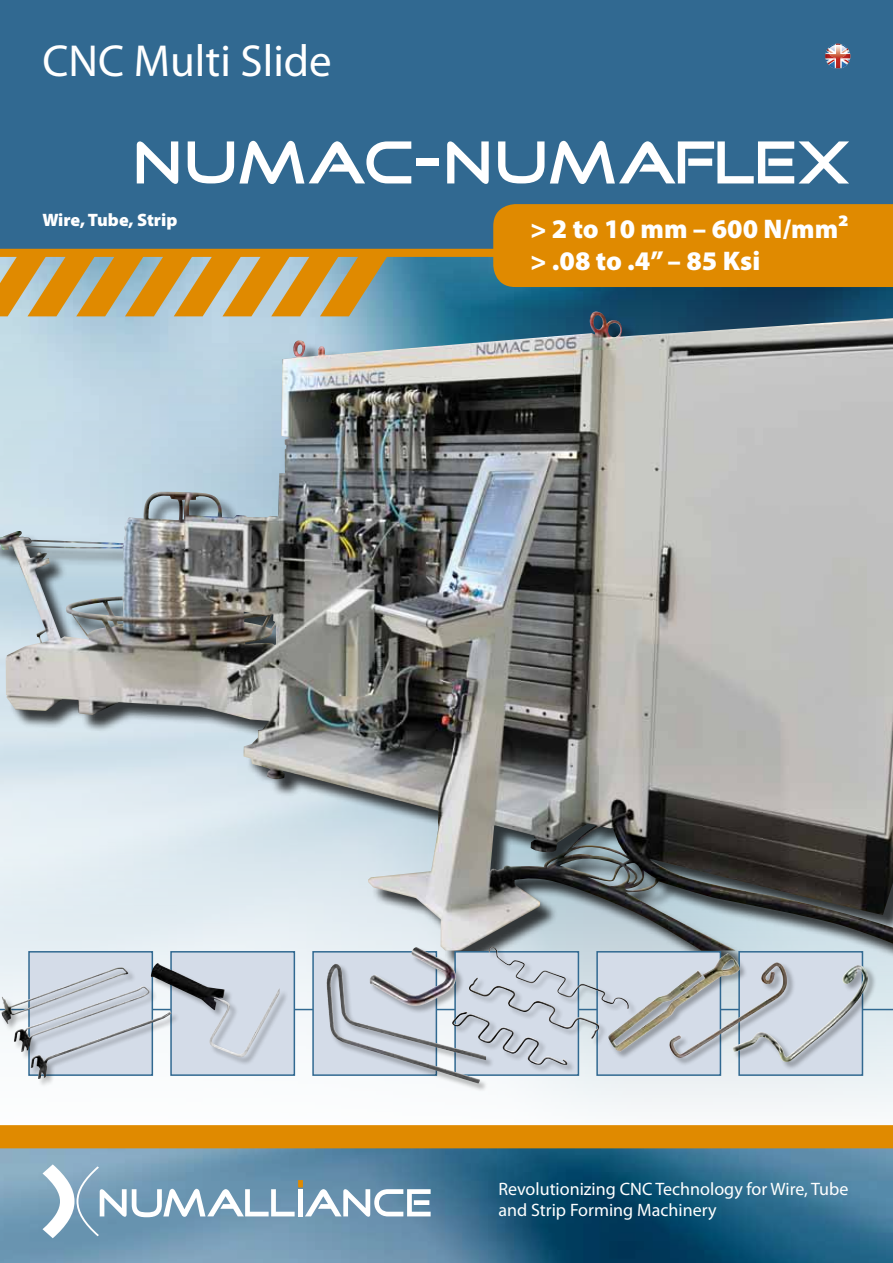
<style>
.page{position:relative;width:893px;height:1263px;background:#fff}
.page>*{position:absolute;margin:0;border:0;box-sizing:border-box;transform-origin:0 0}
.t1{font:61.5px "Good Times";letter-spacing:-.02em;color:#fff}
.t2{font:45px "Myriad Pro";color:#fff}
.t3{font:900 27px/32.4px "Myriad Pro";color:#fff}
.t4{font:18px/21px "Myriad Pro";color:#fff}
.t5{font:900 18px "Myriad Pro";color:#fff}
</style>
<div class="page">
<img style="left:0;top:316px;width:893px;height:634px">
<hr style="left:0;top:1009px;width:893px;height:1px;background:#316991">
<div style="left:0;top:0;width:893px;height:251px;background:#316991"></div>
<svg style="left:0;top:1148px;width:893px;height:115px;background:#3a708f"></svg>
<svg style="left:43px;top:1164px;width:388px;height:74px;background:#83a5bd"></svg>
<div style="left:0;top:1125px;width:893px;height:23px;background:#e08a00"></div>
<svg style="left:0;top:204px;width:893px;height:112px"></svg>
<div style="left:312px;top:951px;width:125px;height:125px;background:#d4dce8;border:2px solid #316991"></div>
<div style="left:170px;top:951px;width:125px;height:125px;background:#d4dce8;border:2px solid #316991"></div>
<div style="left:28px;top:951px;width:125px;height:125px;background:#d4dce8;border:2px solid #316991"></div>
<div style="left:596px;top:951px;width:125px;height:125px;background:#d4dce8;border:2px solid #316991"></div>
<div style="left:738px;top:951px;width:125px;height:125px;background:#d4dce8;border:2px solid #316991"></div>
<img style="left:370px;top:947px;width:82px;height:16px">
<div style="left:150px;top:963px;width:138px;height:103px;background:#000;opacity:.3"></div>
<img style="left:150px;top:963px;width:129px;height:95px">
<div style="left:1px;top:967px;width:179px;height:121px;background:#000;opacity:.3"></div>
<img style="left:1px;top:967px;width:162px;height:111px">
<div style="left:452px;top:946px;width:185px;height:128px;background:#000;opacity:.3"></div>
<img style="left:452px;top:946px;width:179px;height:93px">
<div style="left:326px;top:963px;width:169px;height:129px;background:#000;opacity:.3"></div>
<img style="left:327px;top:964px;width:159px;height:119px">
<div style="left:608px;top:953px;width:269px;height:117px;background:#000;opacity:.3"></div>
<img style="left:608px;top:953px;width:264px;height:110px">
<svg style="left:825px;top:44px;width:25px;height:24px"></svg>
<h2 class="t2" style="left:43px;top:33px;width:291px">CNC Multi Slide</h2>
<h1 class="t1" style="left:132px;top:133px;width:720px">NUMAC-NUMAFLEX</h1>
<p class="t5" style="left:43px;top:210px;width:136px">Wire, Tube, Strip</p>
<h3 class="t3" style="left:530px;top:212px;width:319px">&gt; 2 to 10 mm – 600 N/mm² &gt; .08 to .4’’ – 85 Ksi</h3>
<p class="t4" style="left:498px;top:1178px;width:351px">Revolutionizing CNC Technology for Wire, Tube and Strip Forming Machinery</p>
</div>
